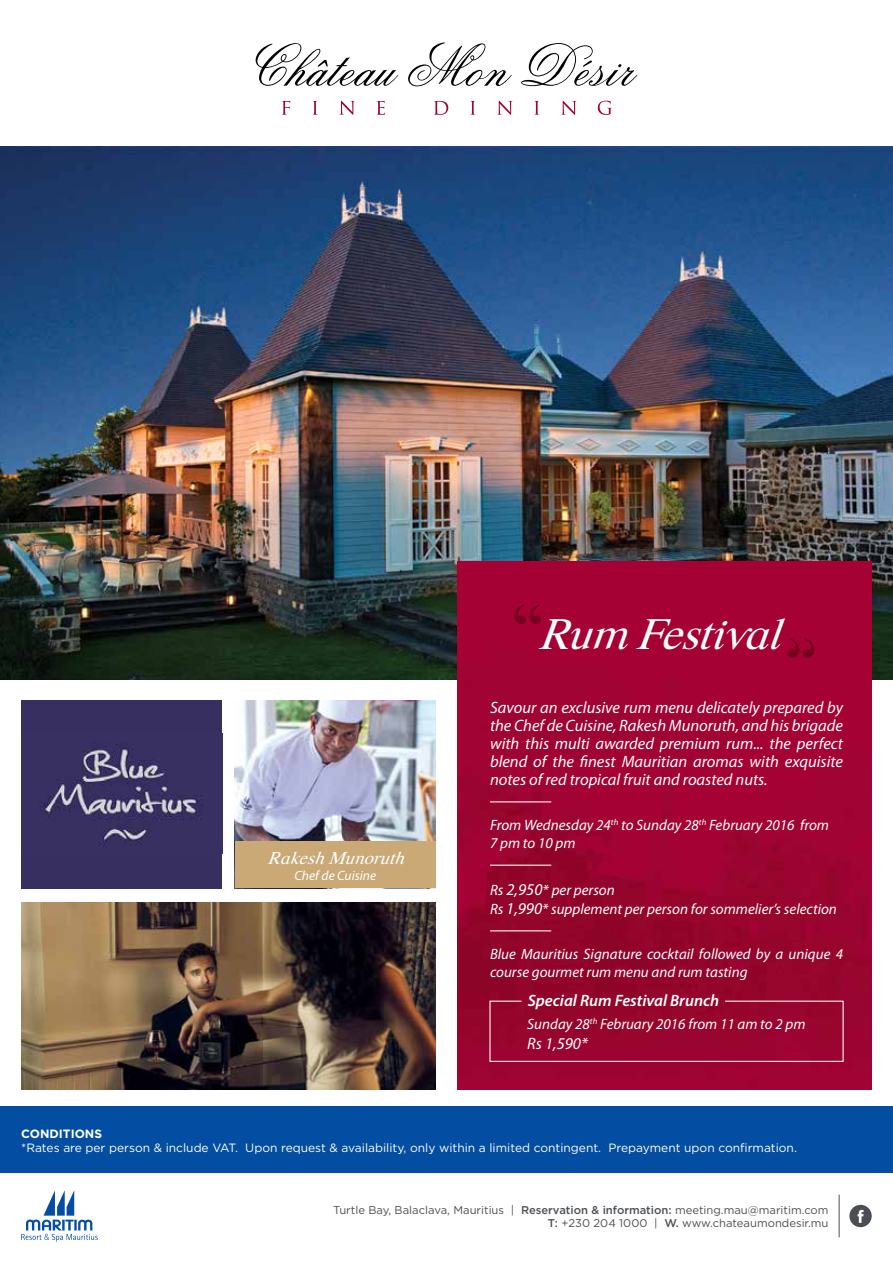
<style>
.page{position:relative;width:893px;height:1263px;background:#fff}
.page>*{position:absolute;margin:0;border:0;box-sizing:border-box;transform-origin:0 0}
.t1{font:45px "Happy Time";color:#fff}
.t2{font:18px "Happy Time";letter-spacing:.02em;color:#fff}
.t3{font:italic 16.5px/18px "Myriad Pro";color:#fff;text-align:justify}
.t4{font:italic 600 16.5px "Myriad Pro";color:#fff}
.t5{font:italic 15px/18px "Myriad Pro";color:#fff}
.t6{font:italic 13.5px "Myriad Pro";color:#fff}
.t7{font:12px "Gotham";color:#fff}
.t8{font:700 12px "Gotham";color:#fff}
.t9{font:11.25px/13.5px "Gotham";color:#4b4f54;text-align:right}
.s1{font-size:16.5px}
.s2{font-weight:500}
</style>
<div class="page">
<svg style="left:256px;top:43px;width:142px;height:43px"></svg>
<svg style="left:408px;top:43px;width:104px;height:43px"></svg>
<svg style="left:521px;top:43px;width:116px;height:43px"></svg>
<svg style="left:282px;top:101px;width:8px;height:14px"></svg>
<svg style="left:313px;top:101px;width:5px;height:14px"></svg>
<svg style="left:339px;top:101px;width:16px;height:14px"></svg>
<svg style="left:376px;top:101px;width:9px;height:14px"></svg>
<svg style="left:434px;top:101px;width:14px;height:14px"></svg>
<svg style="left:471px;top:101px;width:4px;height:14px"></svg>
<svg style="left:497px;top:101px;width:15px;height:14px"></svg>
<svg style="left:534px;top:101px;width:5px;height:14px"></svg>
<svg style="left:561px;top:101px;width:15px;height:14px"></svg>
<svg style="left:598px;top:101px;width:14px;height:14px"></svg>
<img style="left:0;top:147px;width:893px;height:532px">
<img style="left:21px;top:902px;width:415px;height:188px">
<hr style="left:839px;top:1194px;width:1px;height:43px;background:#4b4f54">
<svg style="left:21px;top:1190px;width:77px;height:52px"></svg>
<svg style="left:849px;top:1205px;width:23px;height:22px"></svg>
<img style="left:457px;top:561px;width:415px;height:529px">
<div style="left:0;top:1107px;width:893px;height:66px;background:#034ea2"></div>
<hr style="left:490px;top:801px;width:61px;height:1px;background:#fff">
<hr style="left:490px;top:865px;width:61px;height:1px;background:#fff">
<svg style="left:788px;top:638px;width:26px;height:20px"></svg>
<svg style="left:514px;top:604px;width:27px;height:20px"></svg>
<hr style="left:490px;top:930px;width:61px;height:1px;background:#fff">
<img style="left:235px;top:700px;width:201px;height:141px">
<div style="left:235px;top:841px;width:201px;height:47px;background:#caa977"></div>
<div style="left:21px;top:700px;width:201px;height:189px;background:#372f60"></div>
<img style="left:38px;top:744px;width:160px;height:101px">
<div style="left:489px;top:1000px;width:355px;height:62px;background:#98042d"></div>
<h1 class="t1" style="left:538px;top:600px;width:241px">Rum Festival</h1>
<p class="t2" style="left:268px;top:844px;width:137px">Rakesh Munoruth</p>
<p class="t6" style="left:294px;top:867px;width:83px">Chef de Cuisine</p>
<p class="t3" style="left:490px;top:698px;width:355px">Savour an exclusive rum menu delicately prepared by the Chef de Cuisine, Rakesh Munoruth, and his brigade with this multi awarded premium rum... the perfect blend of the finest Mauritian aromas with exquisite notes of red tropical fruit and roasted nuts.</p>
<p class="t5" style="left:490px;top:816px;width:340px">From Wednesday 24<sup>th</sup> to Sunday 28<sup>th</sup> February 2016 from<br>7 pm to 10 pm</p>
<p class="t5" style="left:490px;top:879px;width:348px;line-height:19.8px">Rs <span class="s1">2,950</span>* per person<br>Rs <span class="s1">1,990</span>* supplement per person for sommelier’s selection</p>
<p class="t5" style="left:490px;top:945px;width:355px">Blue Mauritius Signature cocktail followed by a unique 4 course gourmet rum menu and rum tasting</p>
<p class="t5" style="left:527px;top:1015px;width:280px">Sunday 28<sup>th</sup> February 2016 from 11 am to 2 pm</p>
<p class="t3" style="left:527px;top:1034px;width:62px">Rs 1,590*</p>
<p class="t4" style="left:528px;top:990px;width:193px">Special Rum Festival Brunch</p>
<p class="t8" style="left:21px;top:1125px;width:82px">CONDITIONS</p>
<p class="t7" style="left:21px;top:1140px;width:777px">*Rates are per person &amp; include VAT. Upon request &amp; availability, only within a limited contingent. Prepayment upon confirmation.</p>
<p class="t9" style="left:333px;top:1203px;width:497px">Turtle Bay, Balaclava, Mauritius | <span class="s2">Reservation &amp; information:</span> meeting.mau@maritim.com<br><span class="s2">T:</span> +230 204 1000 | <span class="s2">W.</span> www.chateaumondesir.mu</p>
</div>
